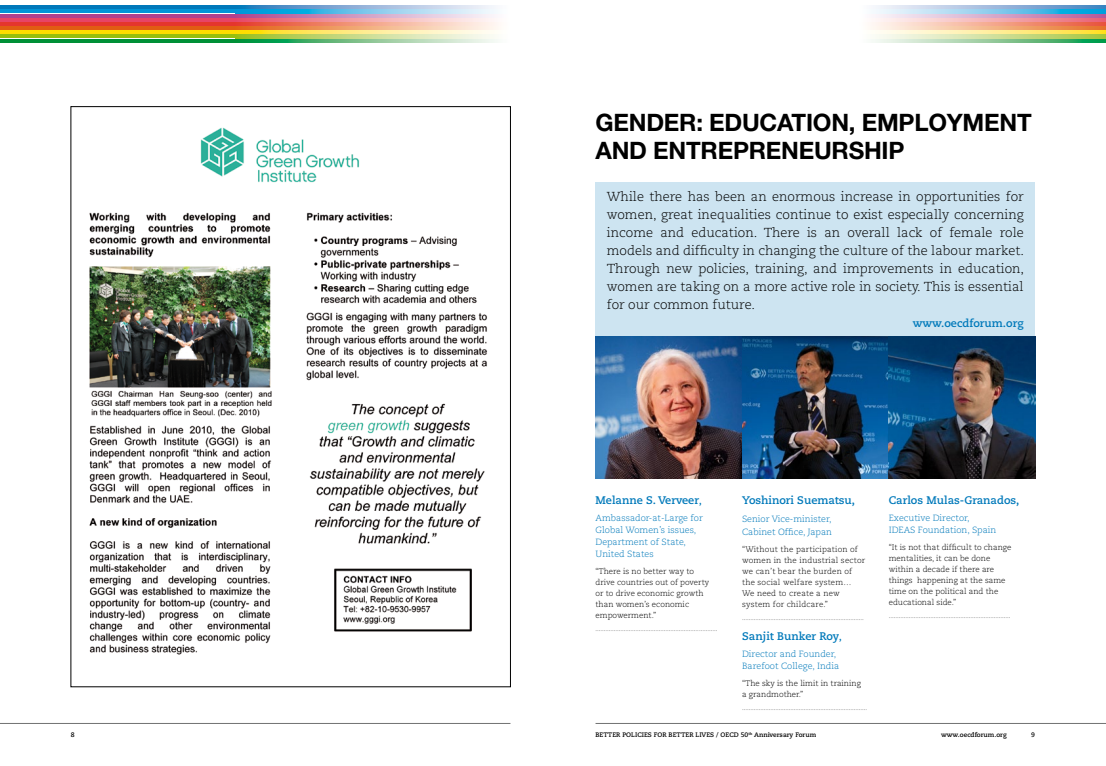
<style>
.page{position:relative;width:1106px;height:766px;background:#fff}
.page>*{position:absolute;margin:0;border:0;box-sizing:border-box;transform-origin:0 0}
.t1{font:700 24px/28.8px "Helvetica Neue LT Std";letter-spacing:-.01em;color:#000}
.t2{font:300 13px/18px "Caecilia";color:#000;text-align:justify}
.t3{font:700 11px "Caecilia";color:#0079ba}
.t4{font:300 9px/12px "Caecilia";color:#0079ba}
.t5{font:300 8px/11px "Caecilia";color:#000}
.t6{font:300 8px/11px "Caecilia";letter-spacing:.02em;color:#000}
.t7{font:700 6.5px "Caecilia";color:#000}
.t8{font:300 6px "Caecilia";color:#000}
.t9{font:700 3.8px "Caecilia";color:#000}
.s1{font-size:9px}
</style>
<div class="page">
<hr style="left:595px;top:723px;width:511px;height:1px;background:#707172">
<svg style="left:875px;top:39px;width:231px;height:3px"></svg>
<svg style="left:875px;top:35px;width:231px;height:3px"></svg>
<svg style="left:875px;top:31px;width:231px;height:3px"></svg>
<svg style="left:871px;top:22px;width:235px;height:4px"></svg>
<svg style="left:870px;top:26px;width:236px;height:4px"></svg>
<svg style="left:876px;top:14px;width:230px;height:3px"></svg>
<svg style="left:872px;top:10px;width:234px;height:3px"></svg>
<svg style="left:875px;top:6px;width:231px;height:3px"></svg>
<svg style="left:878px;top:18px;width:228px;height:3px"></svg>
<hr style="left:0;top:723px;width:510px;height:1px;background:#707172">
<hr style="left:0;top:39px;width:235px;height:3px;background:#009037">
<hr style="left:0;top:35px;width:235px;height:3px;background:#97bf0d">
<hr style="left:0;top:31px;width:235px;height:3px;background:#fd0">
<hr style="left:0;top:22px;width:235px;height:4px;background:#e5352d">
<hr style="left:0;top:26px;width:235px;height:4px;background:#e15c13">
<hr style="left:0;top:14px;width:235px;height:3px;background:#af418e">
<hr style="left:0;top:10px;width:235px;height:3px;background:#0095d8">
<hr style="left:0;top:6px;width:235px;height:3px;background:#0078ba">
<hr style="left:0;top:18px;width:235px;height:3px;background:#e74466">
<svg style="left:235px;top:39px;width:260px;height:3px"></svg>
<svg style="left:235px;top:35px;width:260px;height:3px"></svg>
<svg style="left:235px;top:31px;width:260px;height:3px"></svg>
<svg style="left:235px;top:22px;width:263px;height:4px"></svg>
<svg style="left:235px;top:26px;width:264px;height:4px"></svg>
<svg style="left:235px;top:14px;width:259px;height:3px"></svg>
<svg style="left:235px;top:10px;width:262px;height:3px"></svg>
<svg style="left:235px;top:6px;width:260px;height:3px"></svg>
<svg style="left:235px;top:18px;width:257px;height:3px"></svg>
<img style="left:89px;top:127px;width:398px;height:528px">
<div style="left:595px;top:182px;width:440px;height:154px;background:#cde4f1"></div>
<img style="left:595px;top:336px;width:440px;height:142px">
<h1 class="t1" style="left:595px;top:107px;width:437px">GENDER: EDUCATION, EMPLOYMENT<br>AND ENTREPRENEURSHIP</h1>
<p class="t2" style="left:607px;top:188px;width:419px">While there has been an enormous increase in opportunities for women, great inequalities continue to exist especially concerning income and education. There is an overall lack of female role models and difficulty in changing the culture of the labour market.<br>Through new policies, training, and improvements in education, women are taking on a more active role in society. This is essential for our common future.</p>
<p class="t3" style="left:912px;top:316px;width:113px">www.oecdforum.org</p>
<p class="t3" style="left:595px;top:493px;width:108px">Melanne S. Verveer<span class="s1">,</span></p>
<p class="t4" style="left:595px;top:512px;width:109px">Ambassador-at-Large for<br>Global Women’s issues,<br>Department of State,<br>United States</p>
<p class="t5" style="left:595px;top:566px;width:115px">“There is no better way to drive countries out of poverty or to drive economic growth than women’s economic empowerment.”</p>
<p class="t8" style="left:595px;top:625px;width:123px">.........................................................................</p>
<p class="t3" style="left:742px;top:493px;width:114px">Yoshinori Suematsu,</p>
<p class="t4" style="left:742px;top:513px;width:91px;line-height:13px">Senior Vice-minister,<br>Cabinet Office, Japan</p>
<p class="t6" style="left:742px;top:544px;width:125px">“Without the participation of women in the industrial sector we can’t bear the burden of the social welfare system…<br>We need to create a new system for childcare.”</p>
<p class="t8" style="left:742px;top:614px;width:123px">.........................................................................</p>
<p class="t3" style="left:742px;top:629px;width:101px">Sanjit Bunker Roy<span class="s1">,</span></p>
<p class="t4" style="left:742px;top:648px;width:99px">Director and Founder,<br>Barefoot College, India</p>
<p class="t5" style="left:742px;top:677px;width:120px">“The sky is the limit in training a grandmother.”</p>
<p class="t8" style="left:742px;top:704px;width:127px">...........................................................................</p>
<p class="t3" style="left:888px;top:493px;width:132px">Carlos Mulas-Granados,</p>
<p class="t4" style="left:888px;top:512px;width:109px">Executive Director,<br>IDEAS Foundation, Spain</p>
<p class="t5" style="left:888px;top:542px;width:124px">“It is not that difficult to change mentalities, it can be done within a decade if there are things happening at the same time on the political and the educational side.”</p>
<p class="t8" style="left:888px;top:612px;width:123px">.........................................................................</p>
<p class="t9" style="left:748px;top:731px;width:5px">th</p>
<p class="t7" style="left:71px;top:730px;width:5px">8</p>
<p class="t7" style="left:754px;top:730px;width:64px">Anniversary Forum</p>
<p class="t7" style="left:941px;top:730px;width:67px">www.oecdforum.org</p>
<p class="t7" style="left:595px;top:730px;width:154px">BETTER POLICIES FOR BETTER LIVES / OECD 50</p>
<p class="t7" style="left:1031px;top:730px;width:5px">9</p>
</div>
